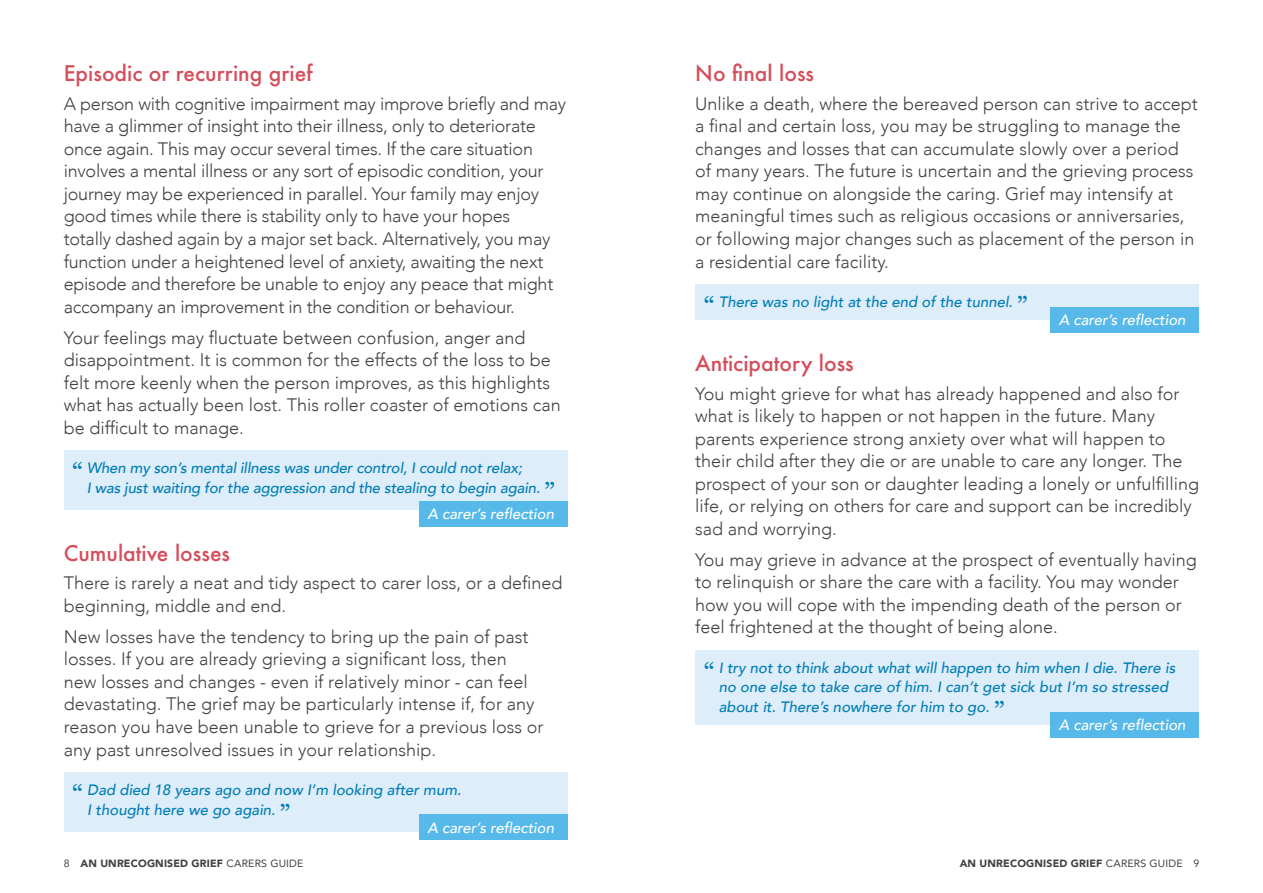
<style>
.page{position:relative;width:1263px;height:893px;background:#fff}
.page>*{position:absolute;margin:0;border:0;box-sizing:border-box;transform-origin:0 0}
.t1{font:500 21px "Futura";color:#d44e5b}
.t2{font:300 18px/22.5px "Avenir";color:#414042}
.t3{font:italic 500 15px/19.5px "Avenir";color:#007db6}
.t4{font:italic 500 15px "Avenir";color:#fff}
.t5{font:900 10.5px "Avenir";letter-spacing:.015em;color:#414042}
.s1{font-family:"Georgia";font-weight:400;font-style:normal;font-size:27px}
.s2{font-weight:400}
</style>
<div class="page">
<div style="left:695px;top:284px;width:504px;height:36px;background:#ddedf9"></div>
<div style="left:695px;top:650px;width:504px;height:74px;background:#ddedf9"></div>
<div style="left:1050px;top:307px;width:149px;height:26px;background:#56b9e9"></div>
<div style="left:1050px;top:712px;width:149px;height:25px;background:#56b9e9"></div>
<div style="left:64px;top:450px;width:504px;height:60px;background:#ddedf9"></div>
<div style="left:64px;top:772px;width:504px;height:60px;background:#ddedf9"></div>
<div style="left:419px;top:501px;width:149px;height:26px;background:#56b9e9"></div>
<div style="left:419px;top:814px;width:149px;height:26px;background:#56b9e9"></div>
<p class="t1" style="left:64px;top:59px;width:250px">Episodic or recurring grief</p>
<p class="t2" style="left:64px;top:93px;width:504px">A person with cognitive impairment may improve briefly and may have a glimmer of insight into their illness, only to deteriorate once again. This may occur several times. If the care situation involves a mental illness or any sort of episodic condition, your journey may be experienced in parallel. Your family may enjoy good times while there is stability only to have your hopes<br>totally dashed again by a major set back. Alternatively, you may function under a heightened level of anxiety, awaiting the next episode and therefore be unable to enjoy any peace that might accompany an improvement in the condition or behaviour.</p>
<p class="t2" style="left:64px;top:326px;width:499px">Your feelings may fluctuate between confusion, anger and disappointment. It is common for the effects of the loss to be felt more keenly when the person improves, as this highlights what has actually been lost. This roller coaster of emotions can be difficult to manage.</p>
<p class="t3" style="left:87px;top:458px;width:470px;text-indent:-15px"><span class="s1">“</span> When my son’s mental illness was under control, I could not relax;<br>I was just waiting for the aggression and the stealing to begin again. <span class="s1">ˮ</span></p>
<p class="t4" style="left:427px;top:505px;width:128px">A carer’s reflection</p>
<p class="t1" style="left:64px;top:538px;width:168px">Cumulative losses</p>
<p class="t2" style="left:64px;top:572px;width:500px">There is rarely a neat and tidy aspect to carer loss, or a defined beginning, middle and end.</p>
<p class="t2" style="left:64px;top:626px;width:481px">New losses have the tendency to bring up the pain of past losses. If you are already grieving a significant loss, then new losses and changes - even if relatively minor - can feel devastating. The grief may be particularly intense if, for any reason you have been unable to grieve for a previous loss or any past unresolved issues in your relationship.</p>
<p class="t3" style="left:87px;top:780px;width:376px;text-indent:-15px"><span class="s1">“</span> Dad died 18 years ago and now I’m looking after mum.<br>I thought here we go again. <span class="s1">ˮ</span></p>
<p class="t4" style="left:427px;top:818px;width:128px">A carer’s reflection</p>
<p class="t1" style="left:695px;top:59px;width:120px">No final loss</p>
<p class="t2" style="left:695px;top:93px;width:504px">Unlike a death, where the bereaved person can strive to accept a final and certain loss, you may be struggling to manage the changes and losses that can accumulate slowly over a period of many years. The future is uncertain and the grieving process may continue on alongside the caring. Grief may intensify at meaningful times such as religious occasions or anniversaries, or following major changes such as placement of the person in a residential care facility.</p>
<p class="t3" style="left:704px;top:292px;width:326px"><span class="s1">“</span> There was no light at the end of the tunnel. <span class="s1">ˮ</span></p>
<p class="t4" style="left:1059px;top:311px;width:128px">A carer’s reflection</p>
<p class="t1" style="left:695px;top:349px;width:160px">Anticipatory loss</p>
<p class="t2" style="left:695px;top:382px;width:505px">You might grieve for what has already happened and also for what is likely to happen or not happen in the future. Many parents experience strong anxiety over what will happen to their child after they die or are unable to care any longer. The prospect of your son or daughter leading a lonely or unfulfilling life, or relying on others for care and support can be incredibly sad and worrying.</p>
<p class="t2" style="left:695px;top:548px;width:503px">You may grieve in advance at the prospect of eventually having to relinquish or share the care with a facility. You may wonder how you will cope with the impending death of the person or feel frightened at the thought of being alone.</p>
<p class="t3" style="left:719px;top:658px;width:458px;text-indent:-15px"><span class="s1">“</span> I try not to think about what will happen to him when I die. There is no one else to take care of him. I can’t get sick but I’m so stressed about it. There’s nowhere for him to go. <span class="s1">ˮ</span></p>
<p class="t4" style="left:1059px;top:716px;width:128px">A carer’s reflection</p>
<p class="t5" style="left:64px;top:855px;width:241px"><span class="s2">8</span> AN UNRECOGNISED GRIEF <span class="s2">CARERS GUIDE</span></p>
<p class="t5" style="left:960px;top:855px;width:241px">AN UNRECOGNISED GRIEF <span class="s2">CARERS GUIDE 9</span></p>
</div>
